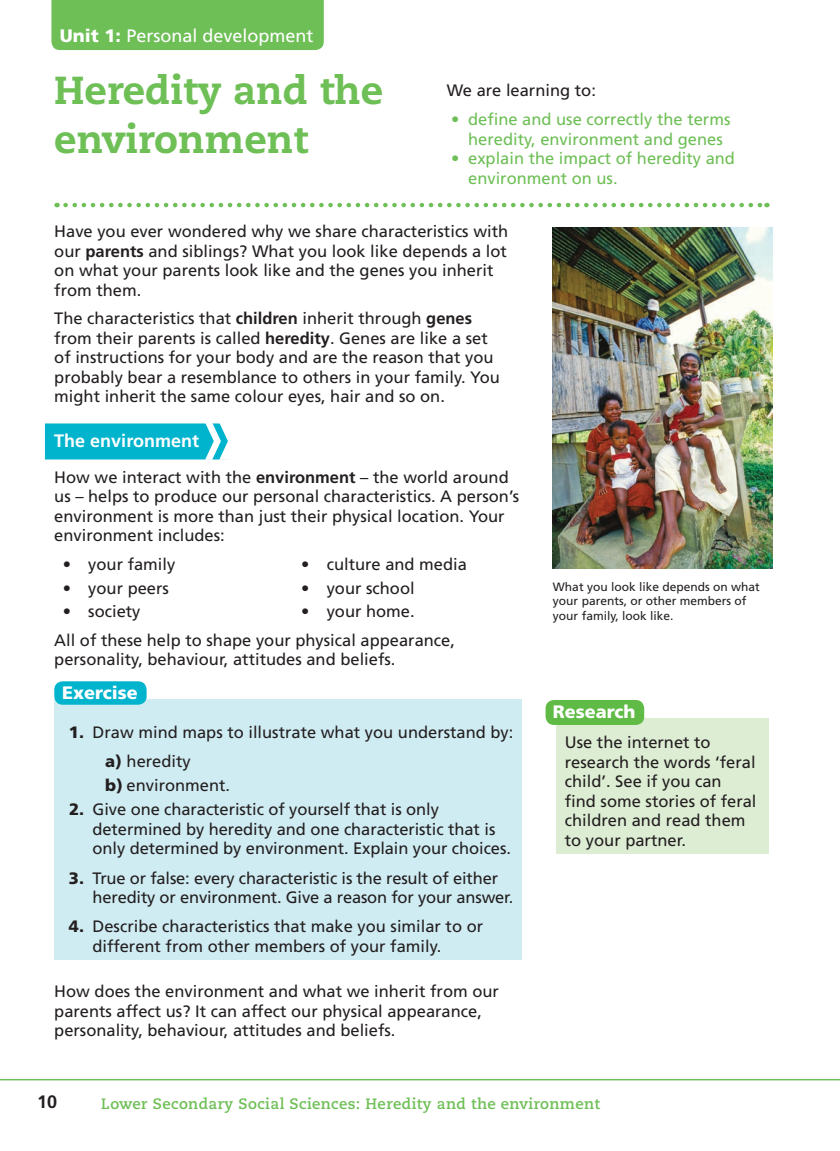
<style>
.page{position:relative;width:840px;height:1151px;background:#fff}
.page>*{position:absolute;margin:0;border:0;box-sizing:border-box;transform-origin:0 0}
.t1{font:800 39px/48.8px "Caecilia LT Std";color:#6ebf56}
.t2{font:18px "Frutiger LT Std";color:#fff}
.t3{font:900 18px "Frutiger LT Std";color:#fff}
.t4{font:700 18px "Frutiger LT Std";color:#fff}
.t5{font:700 18px "Frutiger LT Std";color:#231f20}
.t6{font:16.5px/19.5px "Frutiger LT Std";color:#231f20}
.t7{font:16.5px/19.5px "Frutiger LT Std";color:#6ebf56;text-align:center}
.t8{font:700 15px "Caecilia LT Std";letter-spacing:.025em;color:#6ebf56}
.t9{font:12px/14.4px "Frutiger LT Std";color:#231f20}
.s1{font-weight:900}
.s2{font-weight:700}
</style>
<div class="page">
<hr style="left:0;top:1078px;width:840px;height:2px;background:#6ebf56">
<svg style="left:66px;top:203px;width:701px;height:4px"></svg>
<div style="left:45px;top:423px;width:183px;height:36px;background:#00b4cd"></div>
<svg style="left:205px;top:423px;width:23px;height:37px"></svg>
<div style="left:54px;top:699px;width:468px;height:261px;background:#d0ecf3"></div>
<div style="left:54px;top:681px;width:93px;height:23px;background:#00b4cd;border-radius:9px"></div>
<div style="left:51px;top:0;width:273px;height:50px;background:#6ebf56"></div>
<img style="left:553px;top:228px;width:219px;height:340px">
<div style="left:556px;top:718px;width:213px;height:136px;background:#ddedd4"></div>
<div style="left:546px;top:700px;width:98px;height:25px;background:#60bb46;border-radius:9px"></div>
<p class="t2" style="left:60px;top:28px;width:255px"><span class="s1">Unit 1:</span> Personal development</p>
<h1 class="t1" style="left:54px;top:70px;width:331px">Heredity and the environment</h1>
<p class="t6" style="left:447px;top:82px;width:150px">We are learning to:</p>
<p class="t7" style="left:451px;top:111px;width:281px">• define and use correctly the terms heredity, environment and genes</p>
<p class="t7" style="left:468px;top:150px;width:268px;text-align:left;text-indent:-17px">• explain the impact of heredity and environment on us.</p>
<p class="t6" style="left:54px;top:223px;width:455px">Have you ever wondered why we share characteristics with our <span class="s2">parents</span> and siblings? What you look like depends a lot on what your parents look like and the genes you inherit from them.</p>
<p class="t6" style="left:54px;top:310px;width:447px">The characteristics that <span class="s2">children</span> inherit through <span class="s2">genes </span>from their parents is called <span class="s2">heredity</span>. Genes are like a set of instructions for your body and are the reason that you probably bear a resemblance to others in your family. You might inherit the same colour eyes, hair and so on.</p>
<p class="t4" style="left:54px;top:433px;width:146px">The environment</p>
<p class="t6" style="left:54px;top:468px;width:466px">How we interact with the <span class="s2">environment</span> – the world around us – helps to produce our personal characteristics. A person’s environment is more than just their physical location. Your environment includes:</p>
<p class="t6" style="left:63px;top:555px;width:114px">• your family</p>
<p class="t6" style="left:63px;top:579px;width:108px">• your peers</p>
<p class="t6" style="left:63px;top:603px;width:79px">• society</p>
<p class="t6" style="left:301px;top:555px;width:167px">• culture and media</p>
<p class="t6" style="left:301px;top:579px;width:115px">• your school</p>
<p class="t6" style="left:54px;top:598px;width:402px;line-height:28.2px;text-indent:247px">• your home.<br>All of these help to shape your physical appearance,</p>
<p class="t6" style="left:54px;top:650px;width:343px">personality, behaviour, attitudes and beliefs.</p>
<p class="t3" style="left:62px;top:685px;width:77px">Exercise</p>
<p class="t6" style="left:105px;top:718px;width:410px;line-height:29.2px;text-indent:-36px"><span class="s1">1.</span> Draw mind maps to illustrate what you understand by: <span class="s1">a)</span> heredity</p>
<p class="t6" style="left:105px;top:776px;width:126px"><span class="s1">b)</span> environment.</p>
<p class="t6" style="left:93px;top:800px;width:420px;text-indent:-23px"><span class="s1">2.</span> Give one characteristic of yourself that is only determined by heredity and one characteristic that is only determined by environment. Explain your choices.</p>
<p class="t6" style="left:93px;top:869px;width:422px;text-indent:-24px"><span class="s1">3.</span> True or false: every characteristic is the result of either heredity or environment. Give a reason for your answer.</p>
<p class="t6" style="left:93px;top:917px;width:392px;text-indent:-24px"><span class="s1">4.</span> Describe characteristics that make you similar to or different from other members of your family.</p>
<p class="t6" style="left:54px;top:982px;width:446px">How does the environment and what we inherit from our parents affect us? It can affect our physical appearance, personality, behaviour, attitudes and beliefs.</p>
<p class="t9" style="left:553px;top:580px;width:208px">What you look like depends on what your parents, or other members of your family, look like.</p>
<p class="t3" style="left:553px;top:704px;width:84px">Research</p>
<p class="t6" style="left:565px;top:733px;width:193px">Use the internet to research the words ‘feral child’. See if you can find some stories of feral children and read them to your partner.</p>
<p class="t5" style="left:37px;top:1094px;width:22px">10</p>
<p class="t8" style="left:101px;top:1097px;width:500px">Lower Secondary Social Sciences: Heredity and the environment</p>
</div>
